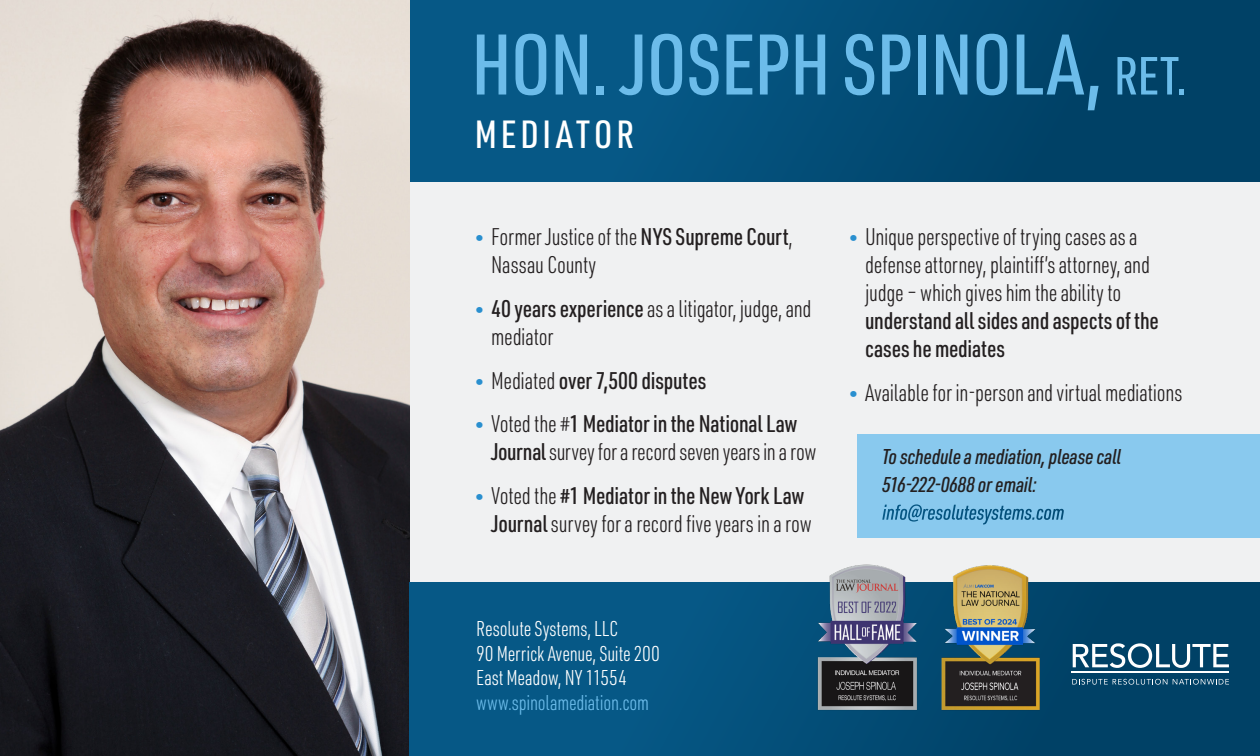
<style>
.page{position:relative;width:1260px;height:756px;background:#f0f1f2}
.page>*{position:absolute;margin:0;border:0;box-sizing:border-box;transform-origin:0 0}
.t1{font:500 84px "URWDIN Cond";letter-spacing:-.01em;color:#6cbcea}
.t2{font:500 38.5px "URWDIN Cond";letter-spacing:.1em;color:#fff}
.t3{font:300 23.62px/28px "URWDIN Cond";letter-spacing:-.01em;color:#231f20}
.t4{font:500 23.62px "URWDIN Cond";letter-spacing:-.005em;color:#231f20}
.t5{font:italic 500 21px/28px "URWDIN Cond";letter-spacing:-.01em;color:#231f20}
.t6{font:300 21px "URWDIN Cond";letter-spacing:-.005em;color:#fff}
.t7{font:300 21px "URWDIN Cond";letter-spacing:-.01em;color:#6cbcea}
.s1{font-size:52.5px}
.s2{font-size:19.25px;color:#298fcf}
.s3{font-weight:500}
.s4{font-weight:300;font-size:19.25px;color:#298fcf}
.s5{font-weight:300}
.s6{color:#fff}
</style>
<div class="page">
<div style="left:410px;top:0;width:850px;height:181px;background:linear-gradient(to right,#075d8d,#003e62)"></div>
<img style="left:0;top:0;width:410px;height:756px">
<div style="left:858px;top:434px;width:402px;height:104px;background:#89c9ee"></div>
<div style="left:410px;top:583px;width:850px;height:173px;background:linear-gradient(to right,#065c8c,#013f62)"></div>
<svg style="left:1073px;top:643px;width:156px;height:25px"></svg>
<svg style="left:1072px;top:679px;width:95px;height:6px"></svg>
<svg style="left:1173px;top:679px;width:56px;height:6px"></svg>
<hr style="left:1072px;top:672px;width:157px;height:1px;background:#fff">
<img style="left:816px;top:564px;width:103px;height:152px">
<img style="left:939px;top:565px;width:102px;height:151px">
<p class="t1" style="left:471px;top:9px;width:718px">HON. JOSEPH SPINOLA, <span class="s1">RET.</span></p>
<p class="t2" style="left:475px;top:109px;width:161px">MEDIATOR</p>
<p class="t3" style="left:491px;top:222px;width:303px;text-indent:-16px"><span class="s2">•</span> Former Justice of the <span class="s3">NYS Supreme Court</span>,<br>Nassau County</p>
<p class="t3" style="left:491px;top:294px;width:322px;text-indent:-16px"><span class="s2">•</span> <span class="s3">40 years experience</span> as a litigator, judge, and mediator</p>
<p class="t4" style="left:475px;top:364px;width:232px"><span class="s4">•</span> <span class="s5">Mediated</span> over 7,500 disputes</p>
<p class="t3" style="left:491px;top:409px;width:327px;text-indent:-16px"><span class="s2">•</span> Voted the #<span class="s3">1 Mediator in the National Law<br>Journal</span> survey for a record seven years in a row</p>
<p class="t3" style="left:491px;top:481px;width:322px;text-indent:-16px"><span class="s2">•</span> Voted the <span class="s3">#1 Mediator in the New York Law<br>Journal</span> survey for a record five years in a row</p>
<p class="t6" style="left:476px;top:615px;width:144px">Resolute Systems, LLC</p>
<p class="t6" style="left:476px;top:640px;width:185px">90 Merrick Avenue, Suite 200</p>
<p class="t6" style="left:476px;top:664px;width:152px">East Meadow, NY 11554</p>
<p class="t7" style="left:476px;top:689px;width:174px">www.spinolamediation.com</p>
<p class="t3" style="left:865px;top:222px;width:295px;text-indent:-16px"><span class="s2">•</span> Unique perspective of trying cases as a defense attorney, plaintiff’s attorney, and judge – which gives him the ability to <span class="s3">understand all sides and aspects of the cases he mediates</span></p>
<p class="t3" style="left:849px;top:378px;width:334px"><span class="s2">•</span> Available for in-person and virtual mediations</p>
<p class="t5" style="left:882px;top:442px;width:241px">To schedule a mediation, please call<br>516-222-0688 or email: <span class="s6">info@resolutesystems.com</span></p>
</div>
